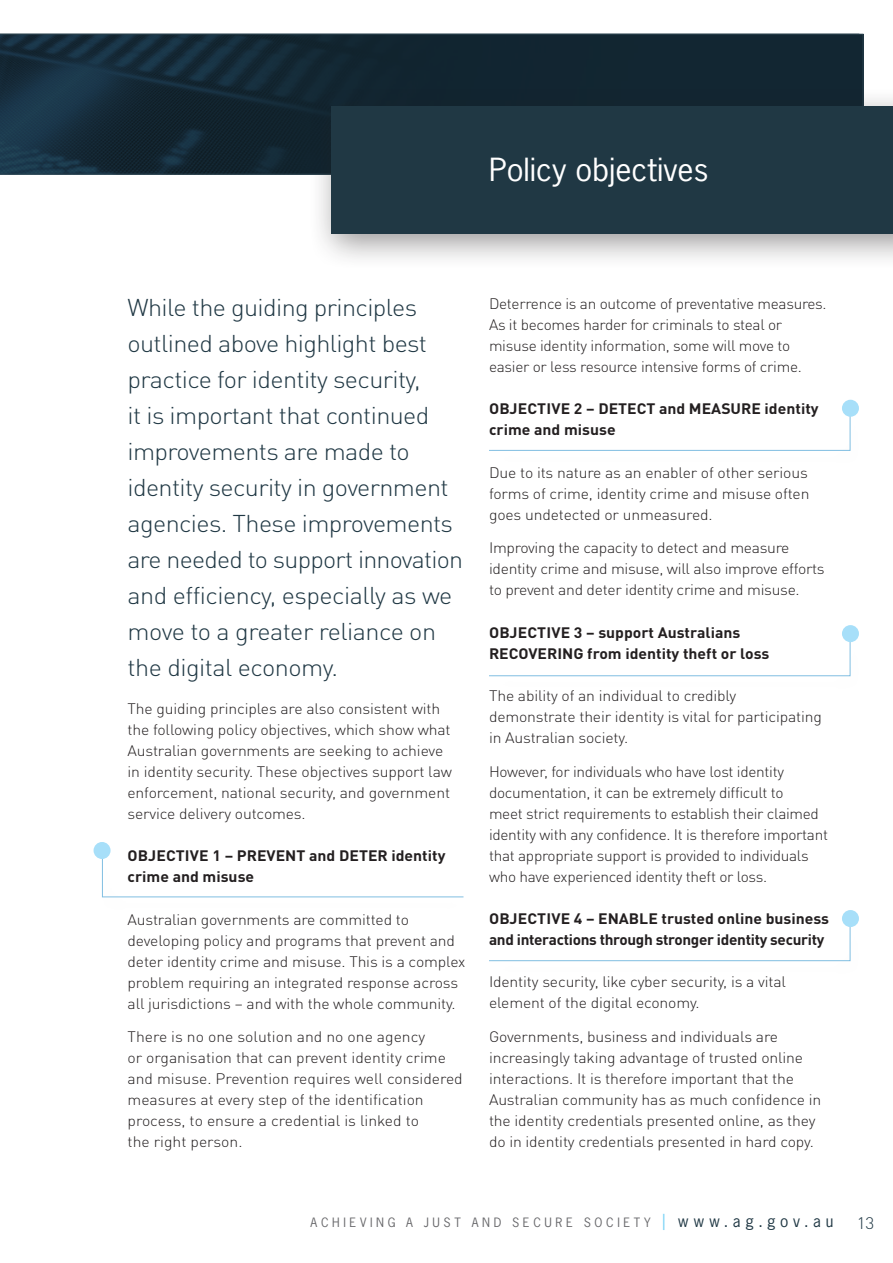
<style>
.page{position:relative;width:893px;height:1263px;background:#fff}
.page>*{position:absolute;margin:0;border:0;box-sizing:border-box;transform-origin:0 0}
.t1{font:30px "News Gothic Std";color:#fff;scale:1.05 1}
.t2{font:300 24px/36px "DINOT";letter-spacing:-.025em;color:#203844;scale:1.05 1}
.t3{font:300 16.5px "DINOT";color:#203844;scale:1.05 1}
.t4{font:300 15px/21px "DINOT";letter-spacing:-.01em;color:#231f20;scale:1.05 1}
.t5{font:300 15px/21px "DINOT";letter-spacing:-.01em;color:#231f20}
.t6{font:700 15px/21px "DINOT";color:#231f20;scale:1.05 1}
.t7{font:700 15px/21px "DINOT";letter-spacing:-.02em;color:#231f20;scale:1.05 1}
.t8{font:12.15px "News Gothic Std";letter-spacing:.3em;color:#67676a}
.s1{font-size:16.2px;color:#7cd3f6}
.s2{font-size:15.6px;color:#203844}
</style>
<div class="page">
<svg style="left:0;top:34px;width:863px;height:140px;background:#132835"></svg>
<div style="left:308px;top:87px;width:585px;height:184px;background:#231f20;opacity:.45"></div>
<div style="left:332px;top:106px;width:561px;height:128px;background:#203844"></div>
<svg style="left:102px;top:858px;width:362px;height:40px"></svg>
<div style="left:94px;top:842px;width:17px;height:17px;background:#a7dff9;border-radius:50%"></div>
<svg style="left:489px;top:411px;width:362px;height:40px"></svg>
<div style="left:842px;top:400px;width:17px;height:17px;background:#a7dff9;border-radius:50%"></div>
<svg style="left:489px;top:636px;width:362px;height:40px"></svg>
<div style="left:842px;top:625px;width:17px;height:17px;background:#a7dff9;border-radius:50%"></div>
<svg style="left:489px;top:921px;width:362px;height:40px"></svg>
<div style="left:842px;top:910px;width:17px;height:17px;background:#a7dff9;border-radius:50%"></div>
<h1 class="t1" style="left:489px;top:150px;width:211px">POLICY OBJECTIVES</h1>
<p class="t2" style="left:128px;top:289px;width:321px">While the guiding principles outlined above highlight best practice for identity security,<br>it is important that continued improvements are made to identity security in government agencies. These improvements are needed to support innovation and efficiency, especially as we move to a greater reliance on the digital economy.</p>
<p class="t4" style="left:128px;top:698px;width:310px">The guiding principles are also consistent with the following policy objectives, which show what Australian governments are seeking to achieve in identity security. These objectives support law enforcement, national security, and government service delivery outcomes.</p>
<p class="t6" style="left:128px;top:845px;width:304px">Objective 1 – PREVENT and DETER identity crime and misuse</p>
<p class="t4" style="left:128px;top:908px;width:323px">Australian governments are committed to developing policy and programs that prevent and deter identity crime and misuse. This is a complex problem requiring an integrated response across all jurisdictions – and with the whole community.</p>
<p class="t4" style="left:128px;top:1026px;width:321px">There is no one solution and no one agency<br>or organisation that can prevent identity crime and misuse. Prevention requires well considered measures at every step of the identification process, to ensure a credential is linked to<br>the right person.</p>
<p class="t5" style="left:489px;top:293px;width:339px">Deterrence is an outcome of preventative measures.<br>As it becomes harder for criminals to steal or misuse identity information, some will move to easier or less resource intensive forms of crime.</p>
<p class="t6" style="left:489px;top:398px;width:315px">Objective 2 – DETECT and MEASURE identity crime and misuse</p>
<p class="t4" style="left:489px;top:462px;width:307px;text-align:justify">Due to its nature as an enabler of other serious forms of crime, identity crime and misuse often goes undetected or unmeasured.</p>
<p class="t4" style="left:489px;top:537px;width:321px">Improving the capacity to detect and measure identity crime and misuse, will also improve efforts to prevent and deter identity crime and misuse.</p>
<p class="t6" style="left:489px;top:621px;width:269px">Objective 3 – support Australians<br>RECOVERING from identity theft or loss</p>
<p class="t4" style="left:489px;top:685px;width:319px">The ability of an individual to credibly demonstrate their identity is vital for participating in Australian society.</p>
<p class="t5" style="left:489px;top:761px;width:340px">However, for individuals who have lost identity documentation, it can be extremely difficult to<br>meet strict requirements to establish their claimed identity with any confidence. It is therefore important that appropriate support is provided to individuals who have experienced identity theft or loss.</p>
<p class="t7" style="left:489px;top:908px;width:325px">Objective 4 – ENABLE trusted online business and interactions through stronger identity security</p>
<p class="t4" style="left:489px;top:971px;width:284px">Identity security, like cyber security, is a vital element of the digital economy.</p>
<p class="t4" style="left:489px;top:1026px;width:318px">Governments, business and individuals are increasingly taking advantage of trusted online interactions. It is therefore important that the Australian community has as much confidence in the identity credentials presented online, as they do in identity credentials presented in hard copy.</p>
<p class="t8" style="left:311px;top:1215px;width:143px">ACHI EVIN G A JUST</p>
<p class="t8" style="left:472px;top:1215px;width:363px">AN D S ECURE S OCI ET Y <span class="s1">|</span> <span class="s2">WWW.AG.GOV.AU</span></p>
<p class="t3" style="left:857px;top:1213px;width:18px">13</p>
</div>
